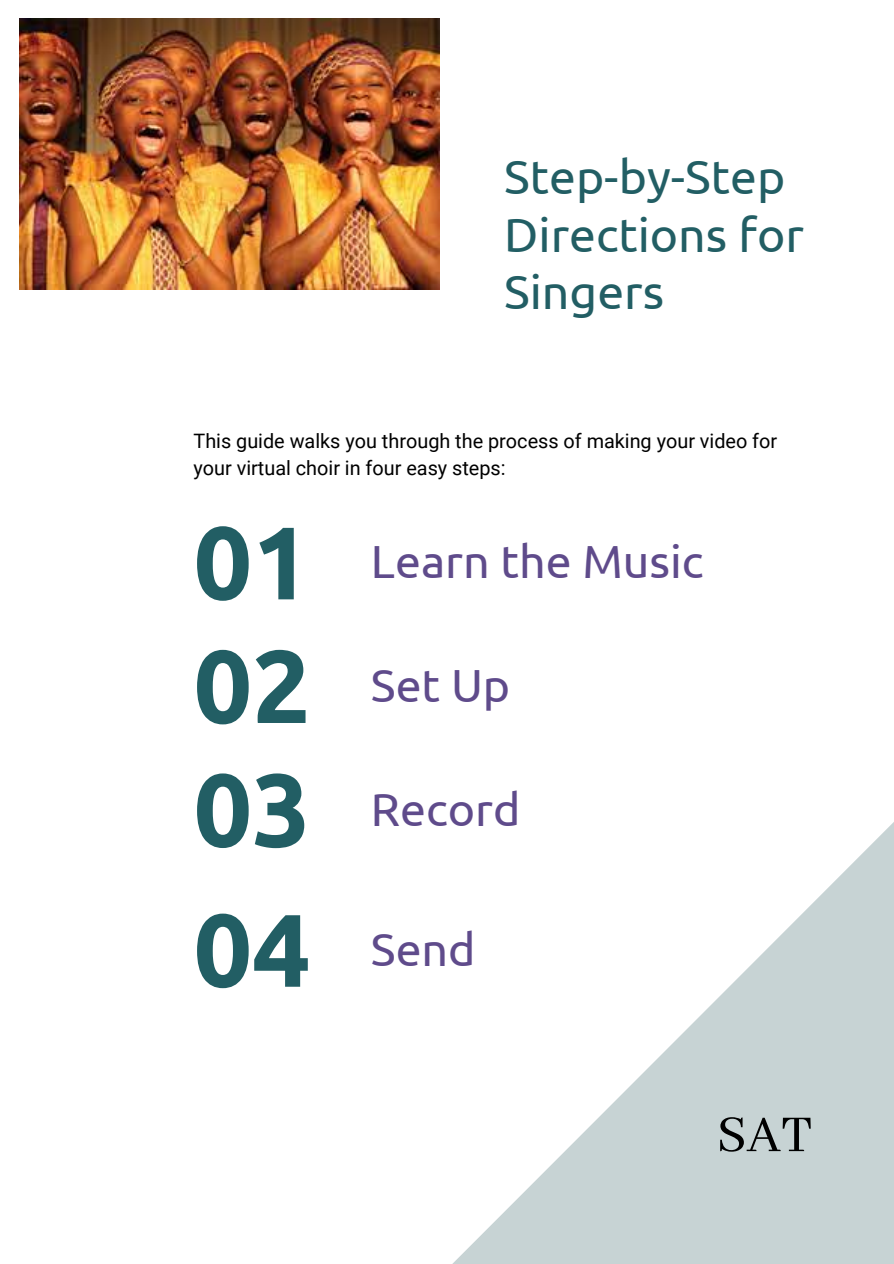
<style>
.page{position:relative;width:894px;height:1264px;background:#fff}
.page>*{position:absolute;margin:0;border:0;box-sizing:border-box;transform-origin:0 0}
.t1{font:700 103.05px "Ubuntu";color:#225e64}
.t2{font:57px "Abhaya Libre";color:#000}
.t3{font:48px/57.4px "Ubuntu";color:#225e64}
.t4{font:46.35px "Ubuntu";color:#5f4b8b}
.t5{font:19.8px/27px "Roboto";color:#000}
</style>
<div class="page">
<svg style="left:453px;top:823px;width:440px;height:440px"></svg>
<img style="left:19px;top:19px;width:420px;height:270px">
<p class="t3" style="left:504px;top:148px;width:301px">Step-by-Step<br>Directions for<br>Singers</p>
<p class="t5" style="left:193px;top:428px;width:585px">This guide walks you through the process of making your video for your virtual choir in four easy steps:</p>
<p class="t1" style="left:193px;top:503px;width:119px">01</p>
<p class="t1" style="left:193px;top:627px;width:119px">02</p>
<p class="t1" style="left:193px;top:750px;width:119px">03</p>
<p class="t1" style="left:193px;top:890px;width:119px">04</p>
<p class="t4" style="left:371px;top:535px;width:334px">Learn the Music</p>
<p class="t4" style="left:371px;top:658px;width:141px">Set Up</p>
<p class="t4" style="left:371px;top:782px;width:151px">Record</p>
<p class="t4" style="left:371px;top:922px;width:106px">Send</p>
<p class="t2" style="left:716px;top:1103px;width:97px">SAT</p>
</div>
